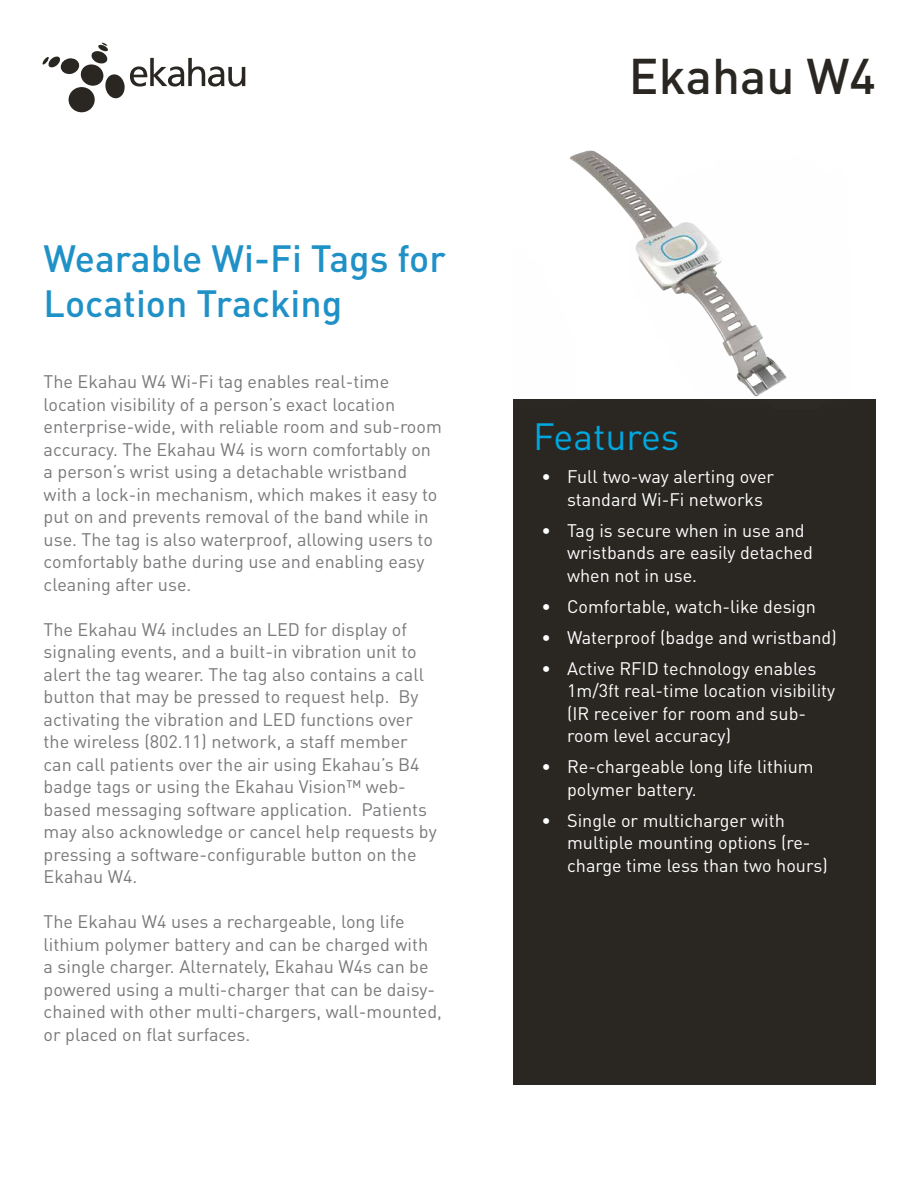
<style>
.page{position:relative;width:918px;height:1188px;background:#fff}
.page>*{position:absolute;margin:0;border:0;box-sizing:border-box;transform-origin:0 0}
.t1{font:500 49.5px "DIN Pro";color:#2a2723}
.t2{font:500 37.5px/45px "DIN Pro";color:#1f91c7}
.t3{font:37.5px "DIN Pro";color:#00a8df}
.t4{font:18px/22.5px "DIN Pro";color:#79787b}
.t5{font:18px/22.5px "DIN Pro";color:#fff}
</style>
<div class="page">
<div style="left:513px;top:399px;width:363px;height:685px;background:#2a2723"></div>
<div style="left:69px;top:87px;width:26px;height:25px;background:#2a2723;border-radius:50%"></div>
<div style="left:81px;top:64px;width:23px;height:22px;background:#2a2723;border-radius:50%"></div>
<div style="left:105px;top:74px;width:20px;height:24px;background:#2a2723;border-radius:50%"></div>
<svg style="left:130px;top:58px;width:115px;height:29px"></svg>
<svg style="left:91px;top:43px;width:17px;height:21px"></svg>
<svg style="left:43px;top:56px;width:36px;height:18px"></svg>
<img style="left:570px;top:150px;width:217px;height:247px">
<h2 class="t2" style="left:44px;top:234px;width:404px">Wearable Wi-Fi Tags for<br>Location Tracking</h2>
<p class="t4" style="left:44px;top:370px;width:400px">The Ekahau W4 Wi-Fi tag enables real-time location visibility of a person’s exact location enterprise-wide, with reliable room and sub-room accuracy. The Ekahau W4 is worn comfortably on a person’s wrist using a detachable wristband with a lock-in mechanism, which makes it easy to put on and prevents removal of the band while in use. The tag is also waterproof, allowing users to comfortably bathe during use and enabling easy cleaning after use.</p>
<p class="t4" style="left:44px;top:617px;width:395px">The Ekahau W4 includes an LED for display of signaling events, and a built-in vibration unit to alert the tag wearer. The tag also contains a call button that may be pressed to request help. By activating the vibration and LED functions over the wireless (802.11) network, a staff member can call patients over the air using Ekahau’s B4 badge tags or using the Ekahau Vision™ web&shy;based messaging software application. Patients may also acknowledge or cancel help requests by pressing a software-configurable button on the Ekahau W4.</p>
<p class="t4" style="left:44px;top:910px;width:400px">The Ekahau W4 uses a rechargeable, long life lithium polymer battery and can be charged with a single charger. Alternately, Ekahau W4s can be powered using a multi-charger that can be daisy&shy;chained with other multi-chargers, wall-mounted, or placed on flat surfaces.</p>
<h1 class="t1" style="left:629px;top:43px;width:248px">Ekahau W4</h1>
<h2 class="t3" style="left:533px;top:411px;width:148px">Features</h2>
<p class="t5" style="left:567px;top:465px;width:209px;text-indent:-26px">• Full two-way alerting over standard Wi-Fi networks</p>
<p class="t5" style="left:567px;top:518px;width:247px;text-indent:-26px">• Tag is secure when in use and wristbands are easily detached when not in use.</p>
<p class="t5" style="left:542px;top:594px;width:276px">• Comfortable, watch-like design</p>
<p class="t5" style="left:542px;top:625px;width:297px">• Waterproof (badge and wristband)</p>
<p class="t5" style="left:567px;top:656px;width:270px;text-indent:-26px">• Active RFID technology enables<br>1m/3ft real-time location visibility (IR receiver for room and sub&shy;room level accuracy)</p>
<p class="t5" style="left:567px;top:755px;width:248px;text-indent:-26px">• Re-chargeable long life lithium polymer battery.</p>
<p class="t5" style="left:567px;top:808px;width:262px;text-indent:-26px">• Single or multicharger with multiple mounting options (re&shy;charge time less than two hours)</p>
</div>
